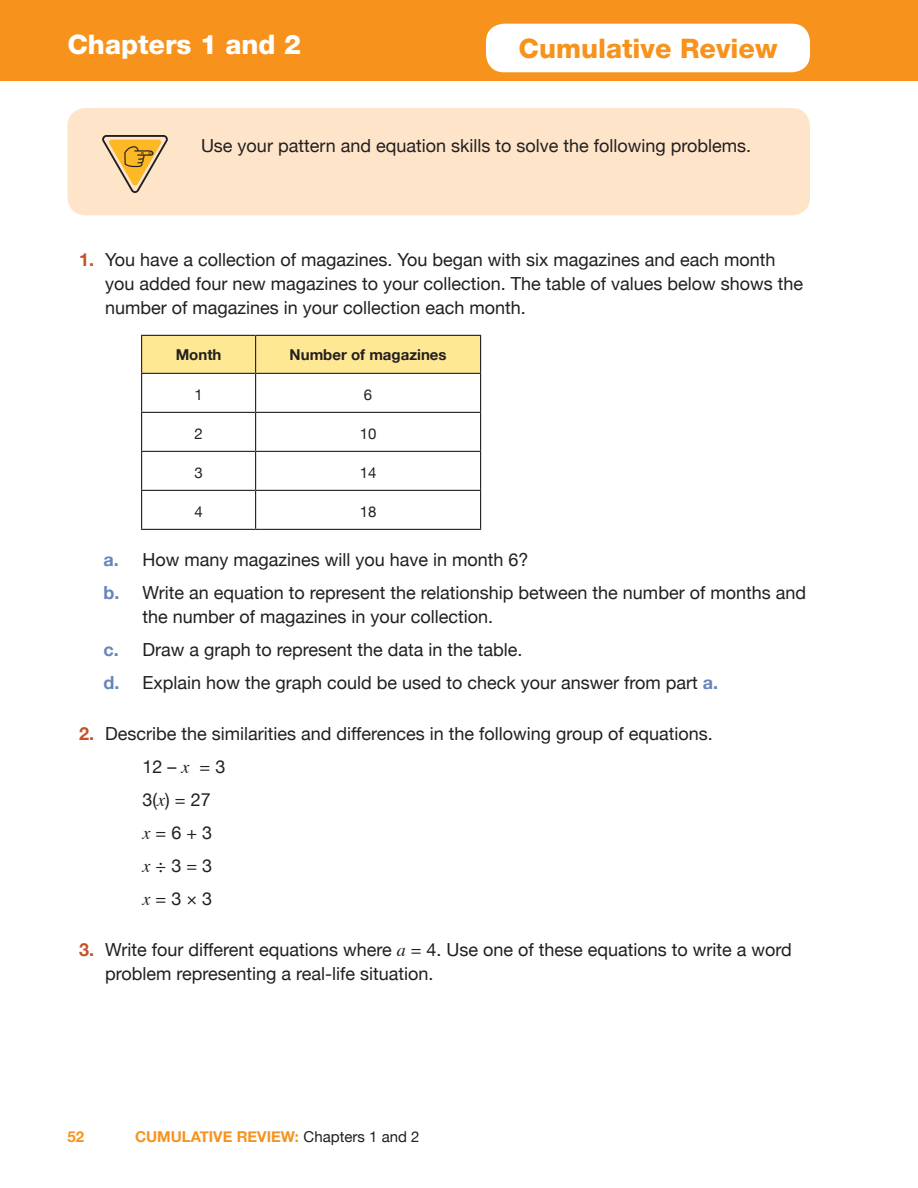
<style>
.page{position:relative;width:918px;height:1188px;background:#fff}
.page>*{position:absolute;margin:0;border:0;box-sizing:border-box;transform-origin:0 0}
.t1{font:800 27px "Helvetica Neue";color:#f7931d}
.t2{font:800 27px "Helvetica Neue";color:#fff}
.t3{font:18px/33px "Helvetica Neue";color:#231f20}
.t4{font:700 15px "Helvetica Neue";color:#f7931d}
.t5{font:700 15px "Helvetica Neue";color:#231f20}
.t6{font:15px "Helvetica Neue";color:#231f20}
.s1{font-weight:700;color:#fff}
.s2{font-weight:700;color:#c4532b}
.s3{font-weight:700;color:#6684bd}
.s4{font-family:"Times";font-style:italic}
.s5{font-weight:400;color:#231f20}
</style>
<div class="page">
<div style="left:0;top:0;width:918px;height:81px;background:#f7931d"></div>
<div style="left:486px;top:24px;width:324px;height:48px;background:#fff;border-radius:18px"></div>
<div style="left:68px;top:108px;width:742px;height:107px;background:#fee5ca;border-radius:18px"></div>
<svg style="left:102px;top:135px;width:66px;height:58px"></svg>
<div style="left:142px;top:336px;width:338px;height:37px;background:#ffe894"></div>
<hr style="left:141px;top:335px;width:115px;height:1px;background:#231f20">
<hr style="left:141px;top:336px;width:1px;height:37px;background:#231f20">
<hr style="left:256px;top:335px;width:225px;height:1px;background:#231f20">
<hr style="left:255px;top:336px;width:1px;height:37px;background:#231f20">
<hr style="left:480px;top:336px;width:1px;height:37px;background:#231f20">
<hr style="left:141px;top:373px;width:115px;height:1px;background:#231f20">
<hr style="left:141px;top:374px;width:1px;height:38px;background:#231f20">
<hr style="left:256px;top:373px;width:225px;height:1px;background:#231f20">
<hr style="left:255px;top:374px;width:1px;height:38px;background:#231f20">
<hr style="left:480px;top:374px;width:1px;height:38px;background:#231f20">
<hr style="left:141px;top:412px;width:115px;height:1px;background:#231f20">
<hr style="left:141px;top:413px;width:1px;height:38px;background:#231f20">
<hr style="left:256px;top:412px;width:225px;height:1px;background:#231f20">
<hr style="left:255px;top:413px;width:1px;height:38px;background:#231f20">
<hr style="left:480px;top:413px;width:1px;height:38px;background:#231f20">
<hr style="left:141px;top:451px;width:115px;height:1px;background:#231f20">
<hr style="left:141px;top:452px;width:1px;height:38px;background:#231f20">
<hr style="left:256px;top:451px;width:225px;height:1px;background:#231f20">
<hr style="left:255px;top:452px;width:1px;height:38px;background:#231f20">
<hr style="left:480px;top:452px;width:1px;height:38px;background:#231f20">
<hr style="left:141px;top:490px;width:115px;height:1px;background:#231f20">
<hr style="left:141px;top:491px;width:1px;height:38px;background:#231f20">
<hr style="left:256px;top:490px;width:225px;height:1px;background:#231f20">
<hr style="left:255px;top:491px;width:1px;height:38px;background:#231f20">
<hr style="left:480px;top:491px;width:1px;height:38px;background:#231f20">
<hr style="left:141px;top:529px;width:115px;height:1px;background:#231f20">
<hr style="left:256px;top:529px;width:225px;height:1px;background:#231f20">
<h1 class="t2" style="left:68px;top:28px;width:235px">Chapters 1 and 2</h1>
<h1 class="t1" style="left:519px;top:33px;width:260px">Cumulative Review</h1>
<p class="t3" style="left:201px;top:129px;width:552px">Use your pattern and equation skills to solve the following problems.</p>
<p class="t3" style="left:105px;top:247px;width:700px;line-height:24px;text-indent:-36px"><span class="s1">1</span><span class="s2">1.</span> You have a collection of magazines. You began with six magazines and each month you added four new magazines to your collection. The table of values below shows the number of magazines in your collection each month.</p>
<p class="t5" style="left:176px;top:345px;width:47px">Month</p>
<p class="t5" style="left:290px;top:345px;width:158px">Number of magazines</p>
<p class="t6" style="left:194px;top:386px;width:10px">1</p>
<p class="t6" style="left:364px;top:386px;width:10px">6</p>
<p class="t6" style="left:194px;top:425px;width:10px">2</p>
<p class="t6" style="left:360px;top:425px;width:18px">10</p>
<p class="t6" style="left:194px;top:464px;width:10px">3</p>
<p class="t6" style="left:360px;top:464px;width:18px">14</p>
<p class="t6" style="left:194px;top:503px;width:10px">4</p>
<p class="t6" style="left:360px;top:503px;width:18px">18</p>
<p class="t3" style="left:104px;top:543px;width:704px"><span class="s3">a.</span> How many magazines will you have in month 6?<br><span class="s3">b.</span> Write an equation to represent the relationship between the number of months and</p>
<p class="t3" style="left:104px;top:600px;width:616px;text-indent:39px">the number of magazines in your collection.<br><span class="s3">c.</span> Draw a graph to represent the data in the table.<br><span class="s3">d.</span> Explain how the graph could be used to check your answer from part <span class="s3">a.</span></p>
<p class="t3" style="left:143px;top:717px;width:572px;text-indent:-74px"><span class="s1">1</span><span class="s2">2.</span> Describe the similarities and differences in the following group of equations.<br>12 – <span class="s4">x</span> = 3<br>3(<span class="s4">x</span>) = 27<br><span class="s4">x</span> = 6 + 3<br><span class="s4">x</span> ÷ 3 = 3<br><span class="s4">x</span> = 3 × 3</p>
<p class="t3" style="left:105px;top:937px;width:688px;line-height:24px;text-indent:-36px"><span class="s1">1</span><span class="s2">3.</span> Write four different equations where <span class="s4">a</span> = 4. Use one of these equations to write a word problem representing a real-life situation.</p>
<p class="t4" style="left:68px;top:1128px;width:18px">52</p>
<p class="t4" style="left:135px;top:1128px;width:286px">CUMULATIVE REVIEW: <span class="s5">Chapters 1 and 2</span></p>
</div>
